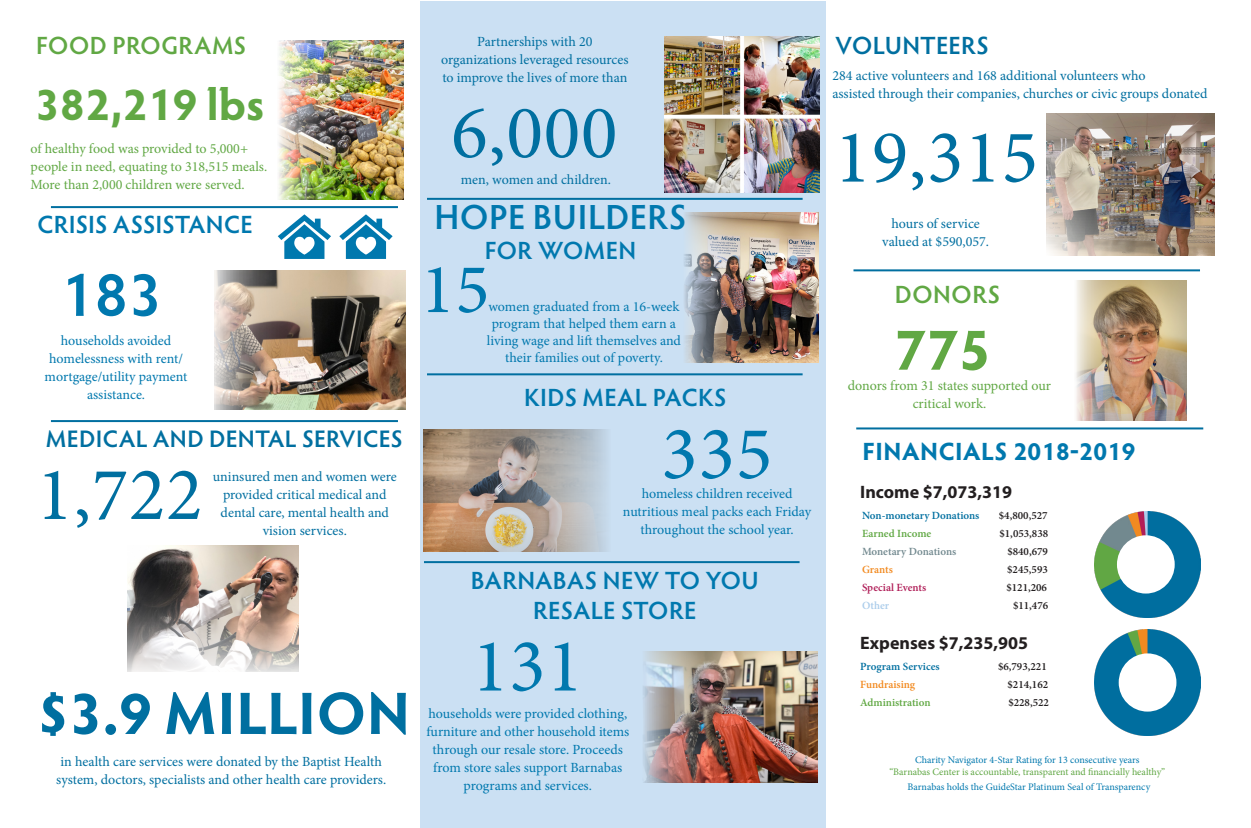
<style>
.page{position:relative;width:1251px;height:828px;background:#fff}
.page>*{position:absolute;margin:0;border:0;box-sizing:border-box;transform-origin:0 0}
.t1{font:76px "Minion Pro";letter-spacing:.01em;color:#006fa0}
.t2{font:76px "Minion Pro";letter-spacing:.01em;color:#0078ae}
.t3{font:71px "Minion Pro";color:#0078ae}
.t4{font:600 62px "Hypatia Sans Pro";color:#0078ae}
.t5{font:700 60px "Hypatia Sans Pro";letter-spacing:.015em;color:#006fa0}
.t6{font:700 58px "Hypatia Sans Pro";color:#61a844}
.t7{font:700 45px "Hypatia Sans Pro";letter-spacing:.01em;color:#61a844}
.t8{font:600 35px "Hypatia Sans Pro";letter-spacing:.015em;color:#0078ae}
.t9{font:600 25px "Hypatia Sans Pro";letter-spacing:.01em;color:#0078ae}
.t10{font:700 25px "Hypatia Sans Pro";letter-spacing:.02em;color:#0078ae}
.t11{font:600 25px "Hypatia Sans Pro";letter-spacing:.02em;color:#61a844}
.t12{font:600 25px "Hypatia Sans Pro";letter-spacing:.01em;color:#006fa0}
.t13{font:600 24px "Hypatia Sans Pro";letter-spacing:.015em;color:#006fa0}
.t14{font:700 18px "Myriad Pro";color:#231f20}
.t15{font:14px/18px "Minion Pro";color:#006fa0}
.t16{font:14px/18px "Minion Pro";letter-spacing:-.005em;color:#0078ae;text-align:center}
.t17{font:14px/18px "Minion Pro";color:#61a844}
.t18{font:600 11px "Minion Pro";color:#231f20}
.t19{font:600 11px "Minion Pro";color:#006fa0}
.t20{font:600 11px "Minion Pro";color:#61a844}
.t21{font:600 11px "Minion Pro";color:#72898f}
.t22{font:600 11px "Minion Pro";color:#f28a20}
.t23{font:600 11px "Minion Pro";color:#b01e58}
.t24{font:600 11px "Minion Pro";color:#accdeb}
.t25{font:10px "Minion Pro";letter-spacing:-.005em;color:#0078ae}
.t26{font:10px "Minion Pro";letter-spacing:-.005em;color:#60a744}
</style>
<div class="page">
<img style="left:1094px;top:630px;width:106px;height:106px">
<div style="left:420px;top:1px;width:406px;height:827px;background:#cbe0f3"></div>
<div style="left:1119px;top:653px;width:57px;height:59px;background:#fff;border-radius:50%"></div>
<hr style="left:51px;top:206px;width:347px;height:2px;background:#006fa0">
<hr style="left:427px;top:198px;width:376px;height:2px;background:#006fa0">
<hr style="left:427px;top:373px;width:376px;height:2px;background:#006fa0">
<hr style="left:424px;top:561px;width:376px;height:2px;background:#006fa0">
<hr style="left:51px;top:420px;width:347px;height:2px;background:#006fa0">
<hr style="left:856px;top:427px;width:347px;height:2px;background:#006fa0">
<hr style="left:854px;top:269px;width:346px;height:2px;background:#006fa0">
<svg style="left:278px;top:214px;width:53px;height:45px"></svg>
<svg style="left:339px;top:214px;width:54px;height:45px"></svg>
<img style="left:214px;top:270px;width:192px;height:140px">
<img style="left:643px;top:652px;width:175px;height:131px">
<img style="left:424px;top:429px;width:183px;height:122px">
<img style="left:1046px;top:113px;width:169px;height:143px">
<img style="left:127px;top:545px;width:172px;height:126px">
<img style="left:684px;top:213px;width:135px;height:149px">
<img style="left:1076px;top:280px;width:111px;height:140px">
<img style="left:279px;top:40px;width:124px;height:160px">
<img style="left:664px;top:37px;width:155px;height:155px">
<img style="left:1094px;top:512px;width:106px;height:105px">
<div style="left:1117px;top:535px;width:58px;height:59px;background:#fff;border-radius:50%"></div>
<p class="t15" style="left:477px;top:33px;width:117px">Partnerships with 20</p>
<p class="t15" style="left:441px;top:51px;width:189px">organizations leveraged resources to improve the lives of more than</p>
<p class="t11" style="left:36px;top:28px;width:211px">FOOD PROGRAMS</p>
<p class="t12" style="left:835px;top:28px;width:155px">VOLUNTEERS</p>
<p class="t15" style="left:832px;top:66px;width:315px">284 active volunteers and 168 additional volunteers who</p>
<p class="t15" style="left:832px;top:84px;width:376px">assisted through their companies, churches or civic groups donated</p>
<p class="t7" style="left:35px;top:73px;width:231px">382,219 lbs</p>
<p class="t1" style="left:451px;top:82px;width:168px">6,000</p>
<p class="t1" style="left:834px;top:106px;width:205px">19,315</p>
<p class="t17" style="left:31px;top:140px;width:219px">of healthy food was provided to 5,000+</p>
<p class="t17" style="left:31px;top:158px;width:238px">people in need, equating to 318,515 meals.<br>More than 2,000 children were served.</p>
<p class="t15" style="left:461px;top:170px;width:152px">men, women and children.</p>
<p class="t9" style="left:37px;top:207px;width:217px">CRISIS ASSISTANCE</p>
<p class="t4" style="left:61px;top:252px;width:103px">183</p>
<p class="t16" style="left:45px;top:332px;width:144px">households avoided homelessness with rent/ mortgage/utility payment assistance.</p>
<p class="t13" style="left:46px;top:422px;width:358px">MEDICAL AND DENTAL SERVICES</p>
<p class="t1" style="left:36px;top:444px;width:168px">1,722</p>
<p class="t15" style="left:213px;top:468px;width:185px;text-align:center">uninsured men and women were provided critical medical and dental care, mental health and vision services.</p>
<p class="t5" style="left:36px;top:671px;width:375px">$3.9 MILLION</p>
<p class="t15" style="left:61px;top:752px;width:323px">in health care services were donated by the Baptist Health</p>
<p class="t15" style="left:56px;top:770px;width:332px">system, doctors, specialists and other health care providers.</p>
<p class="t8" style="left:434px;top:192px;width:254px">HOPE BUILDERS</p>
<p class="t9" style="left:485px;top:233px;width:153px">FOR WOMEN</p>
<p class="t3" style="left:421px;top:242px;width:70px">15</p>
<p class="t16" style="left:487px;top:299px;width:196px;line-height:16.8px">women graduated from a 16-week program that helped them earn a living wage and lift themselves and their families out of poverty.</p>
<p class="t9" style="left:524px;top:380px;width:204px">KIDS MEAL PACKS</p>
<p class="t2" style="left:661px;top:403px;width:112px">335</p>
<p class="t16" style="left:623px;top:485px;width:190px">homeless children received nutritious meal packs each Friday throughout the school year.</p>
<p class="t9" style="left:471px;top:563px;width:290px">BARNABAS NEW TO YOU</p>
<p class="t9" style="left:533px;top:593px;width:165px">RESALE STORE</p>
<p class="t2" style="left:472px;top:615px;width:112px">131</p>
<p class="t16" style="left:426px;top:704px;width:204px">households were provided clothing, furniture and other household items through our resale store. Proceeds from store sales support Barnabas</p>
<p class="t16" style="left:464px;top:776px;width:130px">programs and services.</p>
<p class="t15" style="left:891px;top:214px;width:90px">hours of service</p>
<p class="t15" style="left:882px;top:232px;width:108px">valued at $590,057.</p>
<p class="t11" style="left:895px;top:278px;width:107px">DONORS</p>
<p class="t6" style="left:894px;top:309px;width:98px">775</p>
<p class="t17" style="left:848px;top:377px;width:205px">donors from 31 states supported our</p>
<p class="t17" style="left:913px;top:395px;width:75px">critical work.</p>
<p class="t10" style="left:862px;top:434px;width:275px">FINANCIALS 2018-2019</p>
<p class="t14" style="left:860px;top:480px;width:153px">Income $7,073,319</p>
<p class="t19" style="left:862px;top:508px;width:119px">Non-monetary Donations</p>
<p class="t18" style="left:999px;top:508px;width:50px">$4,800,527</p>
<p class="t20" style="left:862px;top:526px;width:71px">Earned Income</p>
<p class="t18" style="left:999px;top:526px;width:50px">$1,053,838</p>
<p class="t21" style="left:862px;top:544px;width:96px">Monetary Donations</p>
<p class="t18" style="left:1007px;top:544px;width:42px">$840,679</p>
<p class="t22" style="left:862px;top:562px;width:32px">Grants</p>
<p class="t18" style="left:1007px;top:562px;width:42px">$245,593</p>
<p class="t23" style="left:862px;top:580px;width:66px">Special Events</p>
<p class="t18" style="left:1006px;top:580px;width:42px">$121,206</p>
<p class="t24" style="left:862px;top:598px;width:29px">Other</p>
<p class="t18" style="left:1013px;top:598px;width:37px">$11,476</p>
<p class="t14" style="left:860px;top:631px;width:169px">Expenses $7,235,905</p>
<p class="t19" style="left:860px;top:659px;width:81px">Program Services</p>
<p class="t18" style="left:998px;top:659px;width:50px">$6,793,221</p>
<p class="t22" style="left:860px;top:677px;width:56px">Fundraising</p>
<p class="t18" style="left:1008px;top:677px;width:42px">$214,162</p>
<p class="t20" style="left:860px;top:695px;width:72px">Administration</p>
<p class="t18" style="left:1008px;top:695px;width:42px">$228,522</p>
<p class="t25" style="left:915px;top:753px;width:226px">Charity Navigator 4-Star Rating for 13 consecutive years</p>
<p class="t26" style="left:889px;top:765px;width:277px">“Barnabas Center is accountable, transparent and financially healthy”</p>
<p class="t25" style="left:908px;top:780px;width:244px">Barnabas holds the GuideStar Platinum Seal of Transparency</p>
</div>
